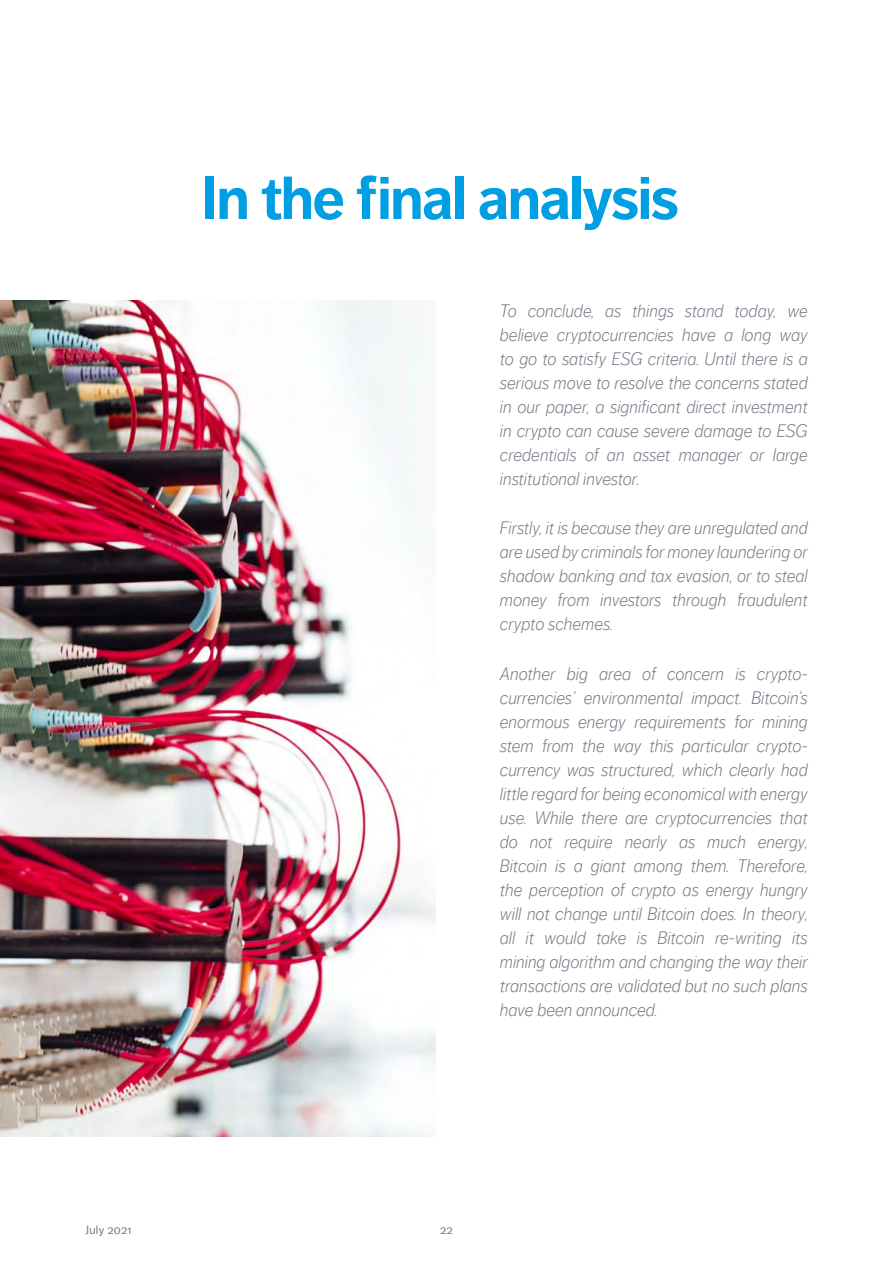
<style>
.page{position:relative;width:893px;height:1263px;background:#fff}
.page>*{position:absolute;margin:0;border:0;box-sizing:border-box;transform-origin:0 0}
.t1{font:700 60px "Dagny Web W03";letter-spacing:-.03em;color:#009ee3}
.t2{font:italic 300 18px/24px "Dagny Web W03";letter-spacing:-.01em;color:#737b86;text-align:justify}
.t3{font:12px "Dagny Web W03";letter-spacing:.025em;color:#737b86}
</style>
<div class="page">
<img style="left:0;top:301px;width:436px;height:836px">
<h1 class="t1" style="left:201px;top:163px;width:479px">In the final analysis</h1>
<p class="t2" style="left:500px;top:299px;width:310px">To conclude, as things stand today, we believe cryptocurrencies have a long way to go to satisfy ESG criteria. Until there is a serious move to resolve the concerns stated in our paper, a significant direct investment in crypto can cause severe damage to ESG credentials of an asset manager or large institutional investor.</p>
<p class="t2" style="left:500px;top:516px;width:310px">Firstly, it is because they are unregulated and are used by criminals for money laundering or shadow banking and tax evasion, or to steal money from investors through fraudulent crypto schemes.</p>
<p class="t2" style="left:500px;top:662px;width:310px">Another big area of concern is crypto&shy;currencies’ environmental impact. Bitcoin’s enormous energy requirements for mining stem from the way this particular crypto&shy;currency was structured, which clearly had little regard for being economical with energy use. While there are cryptocurrencies that do not require nearly as much energy, Bitcoin is a giant among them. Therefore, the perception of crypto as energy hungry will not change until Bitcoin does. In theory, all it would take is Bitcoin re-writing its mining algorithm and changing the way their transactions are validated but no such plans have been announced.</p>
<p class="t3" style="left:85px;top:1223px;width:48px">July 2021</p>
<p class="t3" style="left:440px;top:1223px;width:14px">22</p>
</div>
